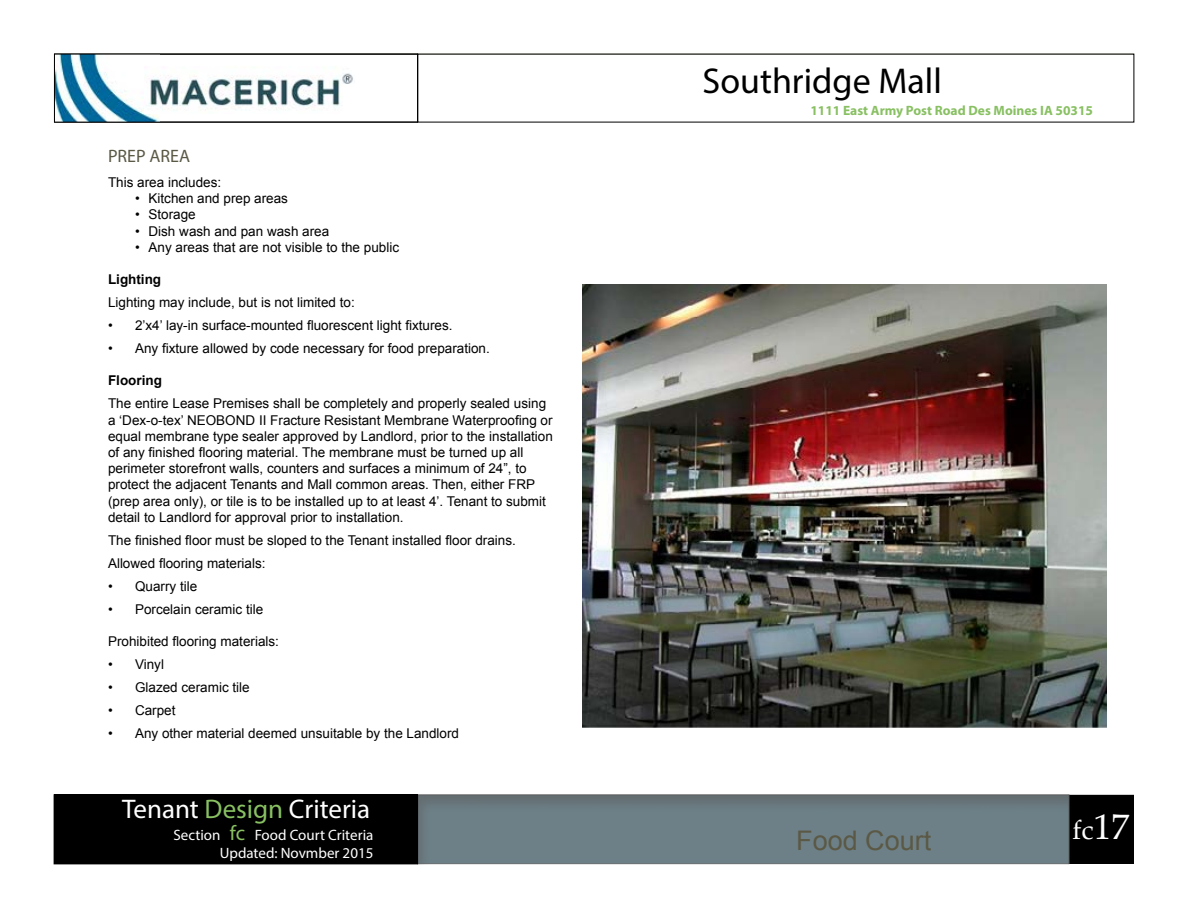
<style>
.page{position:relative;width:1188px;height:918px;background:#fff}
.page>*{position:absolute;margin:0;border:0;box-sizing:border-box;transform-origin:0 0}
.t1{font:36px "Myriad Pro";color:#000}
.t2{font:27px "Myriad Pro";color:#fff}
.t3{font:27px "Arial";color:#5b5945}
.t4{font:27px "Palatino Linotype";color:#fff}
.t5{font:18px "Myriad Pro";color:#5b5945}
.t6{font:15px/18px "Myriad Pro";color:#fff;text-align:right}
.t7{font:13.5px/16.2px "Arial";color:#000}
.t8{font:700 13.5px "Myriad Pro";color:#88c062}
.t9{font:700 13.5px "Arial";color:#000}
.s1{color:#88c062}
.s2{font-size:21px;color:#88c062}
.s3{font-size:36px}
</style>
<div class="page">
<div style="left:54px;top:795px;width:364px;height:69px;background:#000"></div>
<div style="left:1069px;top:795px;width:65px;height:69px;background:#000"></div>
<hr style="left:54px;top:53px;width:1080px;height:2px;background:#d6d6cc">
<img style="left:56px;top:56px;width:103px;height:64px">
<img style="left:144px;top:66px;width:209px;height:48px">
<div style="left:54px;top:54px;width:364px;height:68px;border:1px solid #000"></div>
<div style="left:405px;top:784px;width:676px;height:81px;background:#000;opacity:.5"></div>
<img style="left:583px;top:284px;width:524px;height:443px">
<h3 class="t5" style="left:108px;top:145px;width:84px">PREP AREA</h3>
<p class="t7" style="left:108px;top:174px;width:115px">This area includes:</p>
<p class="t7" style="left:135px;top:190px;width:155px">• Kitchen and prep areas</p>
<p class="t7" style="left:135px;top:207px;width:62px">• Storage</p>
<p class="t7" style="left:135px;top:223px;width:196px">• Dish wash and pan wash area</p>
<p class="t7" style="left:135px;top:239px;width:266px">• Any areas that are not visible to the public</p>
<p class="t9" style="left:108px;top:270px;width:55px">Lighting</p>
<p class="t7" style="left:108px;top:294px;width:248px">Lighting may include, but is not limited to:</p>
<p class="t7" style="left:108px;top:317px;width:346px">• 2’x4’ lay-in surface-mounted fluorescent light fixtures.</p>
<p class="t7" style="left:108px;top:340px;width:383px">• Any fixture allowed by code necessary for food preparation.</p>
<p class="t9" style="left:108px;top:372px;width:55px">Flooring</p>
<p class="t7" style="left:108px;top:396px;width:446px">The entire Lease Premises shall be completely and properly sealed using a ‘Dex-o-tex’ NEOBOND II Fracture Resistant Membrane Waterproofing or equal membrane type sealer approved by Landlord, prior to the installation of any finished flooring material. The membrane must be turned up all perimeter storefront walls, counters and surfaces a minimum of 24”, to protect the adjacent Tenants and Mall common areas. Then, either FRP (prep area only), or tile is to be installed up to at least 4’. Tenant to submit detail to Landlord for approval prior to installation.</p>
<p class="t7" style="left:108px;top:529px;width:409px;line-height:23px">The finished floor must be sloped to the Tenant installed floor drains.<br>Allowed flooring materials:</p>
<p class="t7" style="left:108px;top:578px;width:91px">• Quarry tile</p>
<p class="t7" style="left:108px;top:601px;width:157px">• Porcelain ceramic tile</p>
<p class="t7" style="left:108px;top:633px;width:173px">Prohibited flooring materials:</p>
<p class="t7" style="left:108px;top:656px;width:58px">• Vinyl</p>
<p class="t7" style="left:108px;top:679px;width:143px">• Glazed ceramic tile</p>
<p class="t7" style="left:108px;top:702px;width:69px">• Carpet</p>
<p class="t7" style="left:108px;top:725px;width:353px">• Any other material deemed unsuitable by the Landlord</p>
<h2 class="t2" style="left:122px;top:792px;width:250px">Tenant <span class="s1">Design</span> Criteria</h2>
<p class="t6" style="left:174px;top:825px;width:201px">Section <span class="s2">fc</span> Food Court Criteria<br>Updated: Novmber 2015</p>
<h1 class="t1" style="left:703px;top:59px;width:241px">Southridge Mall</h1>
<p class="t8" style="left:810px;top:102px;width:284px">1111 East Army Post Road Des Moines IA 50315</p>
<h2 class="t3" style="left:796px;top:823px;width:137px">Food Court</h2>
<h2 class="t4" style="left:1073px;top:811px;width:58px">fc<span class="s3">17</span></h2>
</div>
